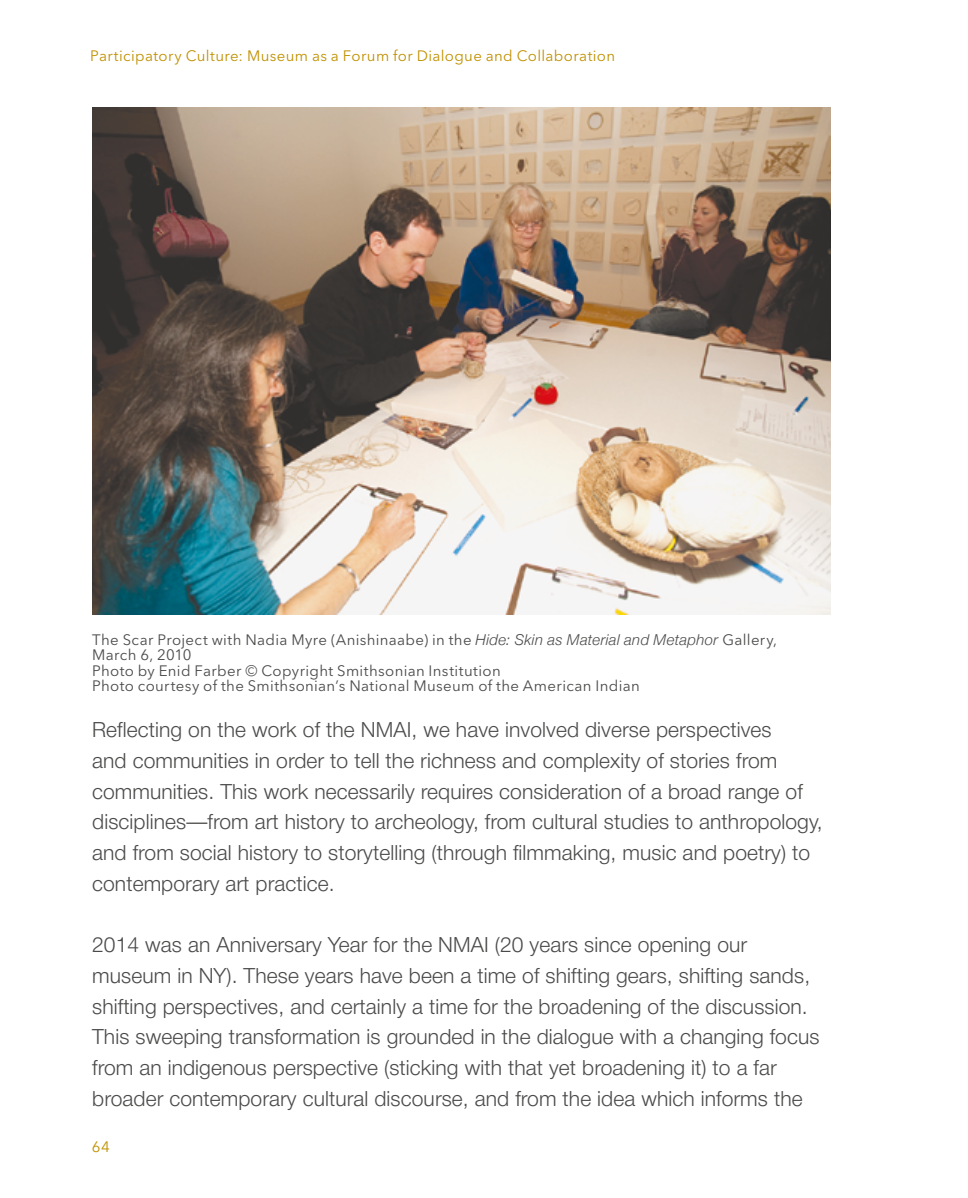
<style>
.page{position:relative;width:968px;height:1198px;background:#fff}
.page>*{position:absolute;margin:0;border:0;box-sizing:border-box;transform-origin:0 0}
.main_10_5{font:300 21px/30.8px "Helvetica Neue Cyr";letter-spacing:.005em;color:#4a4a49}
.podpis_k_kartinke{font:15px/15.4px "Avenir Next Cyr";letter-spacing:.02em;color:#4a4a49}
.t1{font:15px "Avenir Next Cyr";letter-spacing:.02em;color:#c09100}
.s1{font-family:"Helvetica Neue";font-weight:300;font-style:italic}
.s2{font-weight:300}
</style>
<div class="page">
<img style="left:93px;top:108px;width:737px;height:506px">
<p class="t1" style="left:90px;top:47px;width:526px">Participatory Culture: Museum as a Forum for Dialogue and Collaboration</p>
<p class="podpis_k_kartinke" style="left:92px;top:632px;width:686px">The Scar Project with Nadia Myre (Anishinaabe) in the <span class="s1">Hide: Skin as Material and Metaphor</span> Gallery,<br>March 6, 2010</p>
<p class="podpis_k_kartinke" style="left:92px;top:663px;width:410px">Photo by Enid Farber <span class="s2">©</span> Copyright Smithsonian Institution</p>
<p class="podpis_k_kartinke" style="left:92px;top:678px;width:549px">Photo courtesy of the Smithsonian’s National Museum of the American Indian</p>
<p class="main_10_5" style="left:92px;top:714px;width:732px">Reflecting on the work of the NMAI, we have involved diverse perspectives<br>and communities in order to tell the richness and complexity of stories from communities. This work necessarily requires consideration of a broad range of disciplines—from art history to archeology, from cultural studies to anthropology, and from social history to storytelling (through filmmaking, music and poetry) to contemporary art practice.</p>
<p class="main_10_5" style="left:92px;top:929px;width:728px">2014 was an Anniversary Year for the NMAI (20 years since opening our museum in NY). These years have been a time of shifting gears, shifting sands, shifting perspectives, and certainly a time for the broadening of the discussion.<br>This sweeping transformation is grounded in the dialogue with a changing focus from an indigenous perspective (sticking with that yet broadening it) to a far broader contemporary cultural discourse, and from the idea which informs the</p>
<p class="t1" style="left:92px;top:1137px;width:19px">64</p>
</div>
